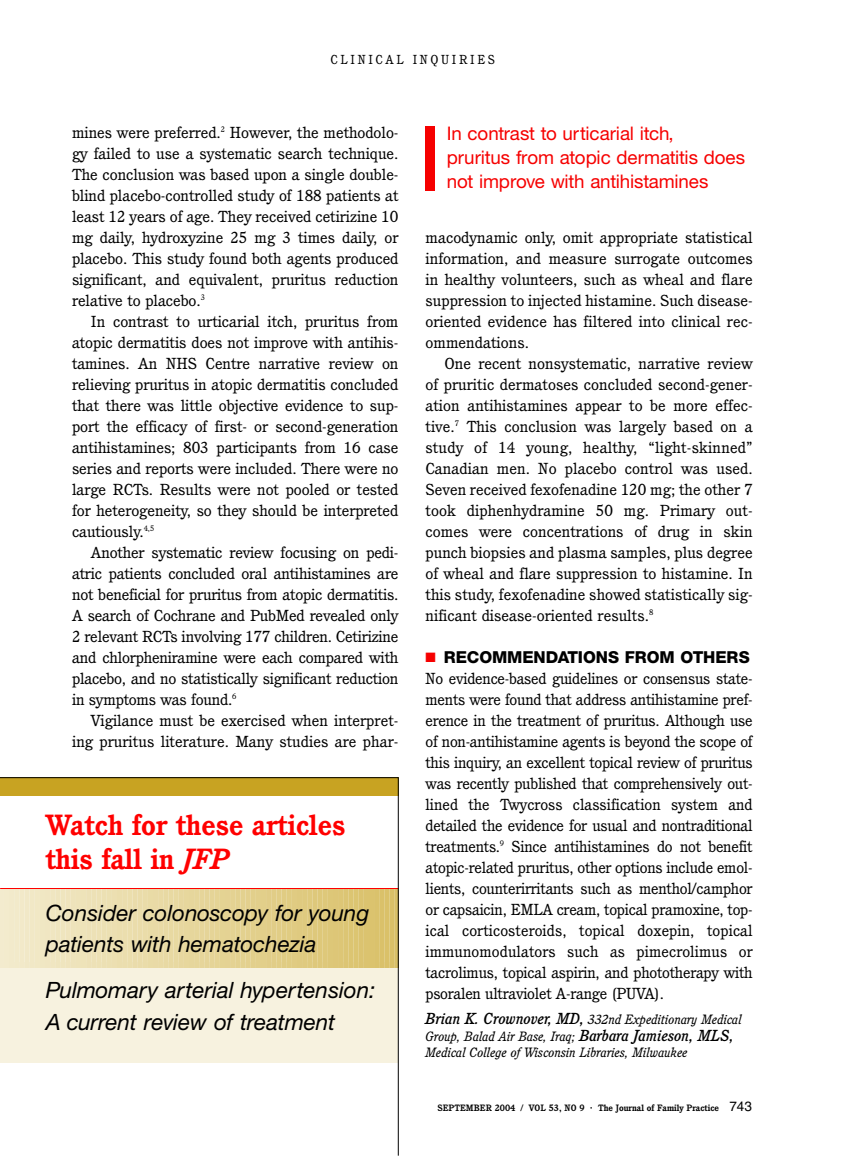
<style>
.page{position:relative;width:851px;height:1161px;background:#fff}
.page>*{position:absolute;margin:0;border:0;box-sizing:border-box;transform-origin:0 0}
.t1{font:700 28.5px/34.2px "Cushing";color:#f00}
.t2{font:italic 22.5px/31.5px "Helvetica Neue";letter-spacing:-.005em;color:#000}
.t3{font:18.75px/24px "Helvetica Neue";letter-spacing:-.01em;color:#f60000}
.t4{font:800 16.5px "Helvetica Neue";letter-spacing:-.01em;color:#000}
.t5{font:15.6px/21px "Cushing";letter-spacing:-.005em;color:#000;text-align:justify;scale:1.06 1}
.t6{font:15.6px/21px "Cushing";letter-spacing:-.005em;color:#000;text-align:justify;scale:1.04 1}
.t7{font:italic 13.2px/16.5px "Cushing";color:#000}
.t8{font:12.75px "Cushing";letter-spacing:.21em;color:#000}
.t9{font:700 9px "Cushing";color:#000}
.s1{font-style:italic}
.s2{color:#f60000}
.s3{font-weight:500;font-size:15.6px}
.s4{font-size:10.5px}
.s5{font-family:"Helvetica";font-weight:400;font-size:13.5px}
</style>
<div class="page">
<svg style="left:0;top:126px;width:435px;height:1030px"></svg>
<p class="t8" style="left:330px;top:54px;width:166px">CLINICAL INQUIRIES</p>
<p class="t5" style="left:72px;top:123px;width:309px">mines were preferred.<sup>2</sup> However, the methodolo&shy;gy failed to use a systematic search technique.<br>The conclusion was based upon a single double&shy;blind placebo-controlled study of 188 patients at least 12 years of age. They received cetirizine 10 mg daily, hydroxyzine 25 mg 3 times daily, or placebo. This study found both agents produced significant, and equivalent, pruritus reduction relative to placebo.<sup>3</sup></p>
<p class="t5" style="left:72px;top:312px;width:309px;text-indent:19px">In contrast to urticarial itch, pruritus from atopic dermatitis does not improve with antihis&shy;tamines. An NHS Centre narrative review on relieving pruritus in atopic dermatitis concluded that there was little objective evidence to sup&shy;port the efficacy of first- or second-generation antihistamines; 803 participants from 16 case series and reports were included. There were no large RCTs. Results were not pooled or tested for heterogeneity, so they should be interpreted cautiously.<sup>4,5</sup></p>
<p class="t5" style="left:72px;top:543px;width:309px;text-indent:19px">Another systematic review focusing on pedi&shy;atric patients concluded oral antihistamines are not beneficial for pruritus from atopic dermatitis.<br>A search of Cochrane and PubMed revealed only 2 relevant RCTs involving 177 children. Cetirizine and chlorpheniramine were each compared with placebo, and no statistically significant reduction in symptoms was found.<sup>6</sup></p>
<p class="t5" style="left:72px;top:711px;width:309px;text-align:right">Vigilance must be exercised when interpret&shy;ing pruritus literature. Many studies are phar-</p>
<h1 class="t1" style="left:46px;top:810px;width:301px">Watch for these articles this fall in <span class="s1">JFP</span></h1>
<h2 class="t2" style="left:46px;top:899px;width:325px">Consider colonoscopy for young patients with hematochezia</h2>
<h2 class="t2" style="left:46px;top:977px;width:331px">Pulmomary arterial hypertension:<br>A current review of treatment</h2>
<p class="t3" style="left:447px;top:123px;width:300px">In contrast to urticarial itch,<br>pruritus from atopic dermatitis does not improve with antihistamines</p>
<p class="t5" style="left:425px;top:228px;width:310px">macodynamic only, omit appropriate statistical information, and measure surrogate outcomes in healthy volunteers, such as wheal and flare suppression to injected histamine. Such disease&shy;oriented evidence has filtered into clinical rec&shy;ommendations.</p>
<p class="t5" style="left:425px;top:354px;width:310px;text-indent:19px">One recent nonsystematic, narrative review of pruritic dermatoses concluded second-gener&shy;ation antihistamines appear to be more effec&shy;tive.<sup>7</sup> This conclusion was largely based on a study of 14 young, healthy, “light-skinned” Canadian men. No placebo control was used.<br>Seven received fexofenadine 120 mg; the other 7 took diphenhydramine 50 mg. Primary out&shy;comes were concentrations of drug in skin punch biopsies and plasma samples, plus degree of wheal and flare suppression to histamine. In this study, fexofenadine showed statistically sig&shy;nificant disease-oriented results.<sup>8</sup></p>
<p class="t4" style="left:425px;top:651px;width:326px"><span class="s2">■</span> RECOMMENDATIONS FROM OTHERS</p>
<p class="t6" style="left:425px;top:669px;width:316px">No evidence-based guidelines or consensus state&shy;ments were found that address antihistamine pref&shy;erence in the treatment of pruritus. Although use of non-antihistamine agents is beyond the scope of this inquiry, an excellent topical review of pruritus was recently published that comprehensively out&shy;lined the Twycross classification system and detailed the evidence for usual and nontraditional treatments.<sup>9</sup> Since antihistamines do not benefit atopic-related pruritus, other options include emol&shy;lients, counterirritants such as menthol/camphor or capsaicin, EMLA cream, topical pramoxine, top&shy;ical corticosteroids, topical doxepin, topical immunomodulators such as pimecrolimus or tacrolimus, topical aspirin, and phototherapy with psoralen ultraviolet A-range (PUVA).</p>
<p class="t7" style="left:425px;top:1012px;width:318px"><span class="s3">Brian K. Crownover, MD,</span> 332nd Expeditionary Medical<br>Group, Balad Air Base, Iraq; <span class="s3">Barbara Jamieson, MLS,<br></span>Medical College of Wisconsin Libraries, Milwaukee</p>
<p class="t9" style="left:437px;top:1105px;width:316px">SEPTEMBER 2004 / VOL 53, NO 9 <span class="s4">·</span> The Journal of Family Practice <span class="s5">743</span></p>
</div>
